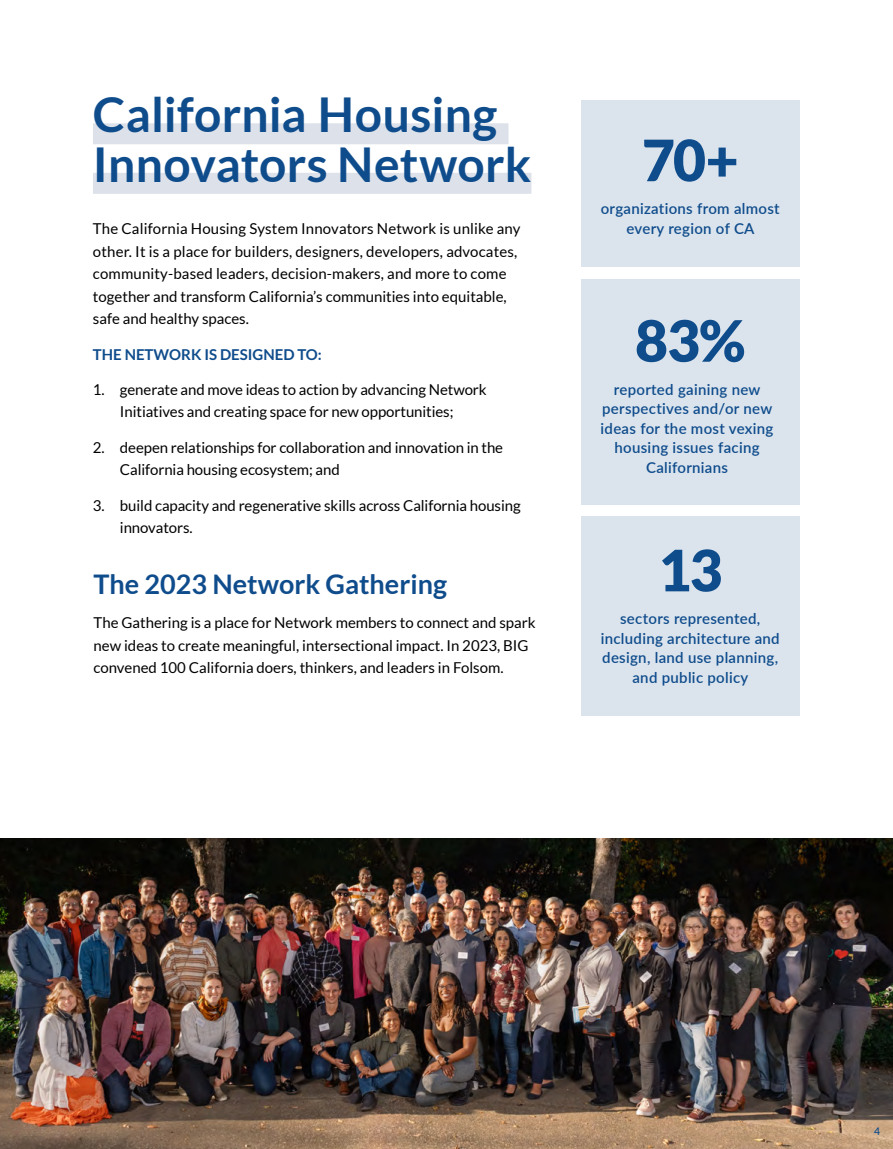
<style>
.page{position:relative;width:893px;height:1149px;background:#fff}
.page>*{position:absolute;margin:0;border:0;box-sizing:border-box;transform-origin:0 0}
.t1{font:900 57px "Lato";color:#0f4c8c}
.t2{font:700 48px/49.5px "Lato";letter-spacing:.005em;color:#0f4c8c}
.t3{font:700 27px "Lato";color:#0f4c8c}
.t4{font:15px/22.5px "Lato";color:#000}
.t5{font:600 15px/19.5px "Lato";letter-spacing:.02em;color:#0f4c8c;text-align:center}
.t6{font:700 15px "Lato";color:#0f4c8c}
.t7{font:600 10.5px "Lato";color:#0f4c8c}
</style>
<div class="page">
<div style="left:93px;top:123px;width:415px;height:21px;background:#dde2ea"></div>
<div style="left:93px;top:173px;width:438px;height:21px;background:#dde2ea"></div>
<div style="left:581px;top:100px;width:218px;height:166px;background:#dbe4ed"></div>
<div style="left:581px;top:516px;width:218px;height:199px;background:#dbe4ed"></div>
<div style="left:581px;top:279px;width:218px;height:225px;background:#dbe4ed"></div>
<img style="left:0;top:838px;width:893px;height:310px">
<h2 class="t2" style="left:93px;top:89px;width:440px">California Housing<br>Innovators Network</h2>
<p class="t4" style="left:93px;top:217px;width:429px">The California Housing System Innovators Network is unlike any other. It is a place for builders, designers, developers, advocates, community-based leaders, decision-makers, and more to come together and transform California’s communities into equitable, safe and healthy spaces.</p>
<p class="t6" style="left:93px;top:345px;width:230px">THE NETWORK IS DESIGNED TO:</p>
<p class="t4" style="left:93px;top:378px;width:395px;text-align:center">1. generate and move ideas to action by advancing Network<br>Initiatives and creating space for new opportunities;</p>
<p class="t4" style="left:120px;top:436px;width:385px;text-indent:-27px">2. deepen relationships for collaboration and innovation in the<br>California housing ecosystem; and</p>
<p class="t4" style="left:120px;top:493px;width:402px;text-indent:-27px">3. build capacity and regenerative skills across California housing innovators.</p>
<h3 class="t3" style="left:94px;top:568px;width:355px">The 2023 Network Gathering</h3>
<p class="t4" style="left:94px;top:611px;width:444px">The Gathering is a place for Network members to connect and spark new ideas to create meaningful, intersectional impact. In 2023, BIG convened 100 California doers, thinkers, and leaders in Folsom.</p>
<h1 class="t1" style="left:642px;top:127px;width:98px">70+</h1>
<p class="t5" style="left:601px;top:198px;width:180px">organizations from almost every region of CA</p>
<h1 class="t1" style="left:635px;top:307px;width:112px">83%</h1>
<p class="t5" style="left:601px;top:378px;width:174px">reported gaining new perspectives and/or new ideas for the most vexing housing issues facing<br>Californians</p>
<h1 class="t1" style="left:658px;top:537px;width:66px">13</h1>
<p class="t5" style="left:601px;top:608px;width:181px">sectors represented, including architecture and design, land use planning, and public policy</p>
<p class="t7" style="left:874px;top:1123px;width:8px">4</p>
</div>
